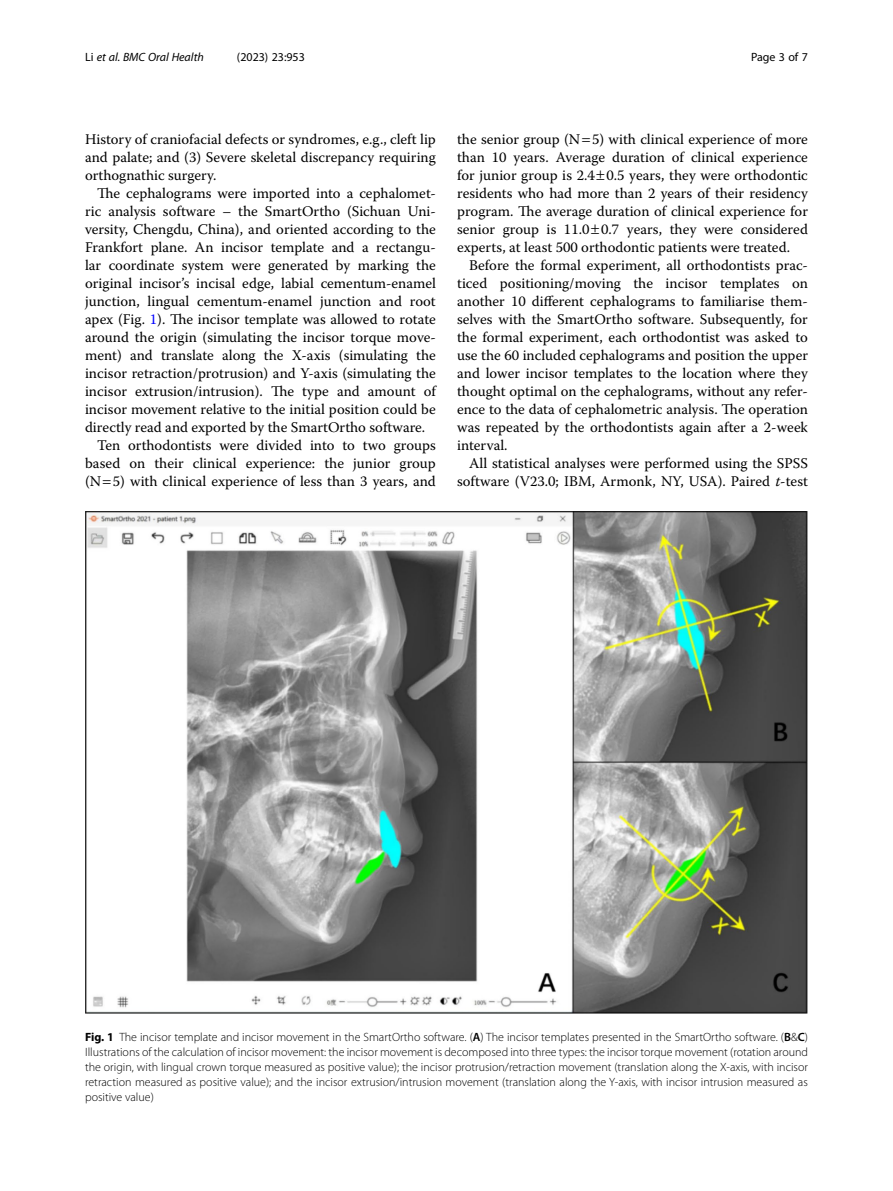
<style>
.page{position:relative;width:893px;height:1191px;background:#fff}
.page>*{position:absolute;margin:0;border:0;box-sizing:border-box;transform-origin:0 0}
.Body_Text_Indent{font:14.7px/18px "Warnock Pro";color:#000;text-align:justify}
.Figure_Caption{font:300 12px/15px "Myriad Pro";color:#000;text-align:justify}
.t1{font:italic 12px "Myriad Pro";color:#000}
.t2{font:12px "Myriad Pro";color:#000}
.s1{font-style:normal}
.s2{color:#00f}
.s3{font-style:italic}
.s4{font-weight:700}
.s5{font-weight:600}
</style>
<div class="page">
<img style="left:85px;top:512px;width:723px;height:502px">
<p class="t1" style="left:85px;top:50px;width:120px"><span class="s1">Li</span> et al. BMC Oral Health</p>
<p class="t2" style="left:237px;top:50px;width:70px">(2023) 23:953</p>
<p class="t2" style="left:751px;top:50px;width:58px">Page 3 of 7</p>
<p class="Body_Text_Indent" style="left:85px;top:130px;width:352px">History of craniofacial defects or syndromes, e.g., cleft lip and palate; and (3) Severe skeletal discrepancy requiring orthognathic surgery.</p>
<p class="Body_Text_Indent" style="left:85px;top:184px;width:352px;text-indent:12px">The cephalograms were imported into a cephalomet&shy;ric analysis software – the SmartOrtho (Sichuan Uni&shy;versity, Chengdu, China), and oriented according to the Frankfort plane. An incisor template and a rectangu&shy;lar coordinate system were generated by marking the original incisor’s incisal edge, labial cementum-enamel junction, lingual cementum-enamel junction and root apex (Fig. <span class="s2">1</span>). The incisor template was allowed to rotate around the origin (simulating the incisor torque move&shy;ment) and translate along the X-axis (simulating the incisor retraction/protrusion) and Y-axis (simulating the incisor extrusion/intrusion). The type and amount of incisor movement relative to the initial position could be directly read and exported by the SmartOrtho software.</p>
<p class="Body_Text_Indent" style="left:85px;top:436px;width:352px;text-indent:12px">Ten orthodontists were divided into to two groups based on their clinical experience: the junior group (N 5) with clinical experience of less than 3 years, and</p>
<p class="Body_Text_Indent" style="left:457px;top:130px;width:352px">the senior group (N 5) with clinical experience of more than 10 years. Average duration of clinical experience for junior group is 2.4 0.5 years, they were orthodontic residents who had more than 2 years of their residency program. The average duration of clinical experience for senior group is 11.0 0.7 years, they were considered experts, at least 500 orthodontic patients were treated.</p>
<p class="Body_Text_Indent" style="left:457px;top:256px;width:352px;text-indent:12px">Before the formal experiment, all orthodontists prac&shy;ticed positioning/moving the incisor templates on another 10 different cephalograms to familiarise them&shy;selves with the SmartOrtho software. Subsequently, for the formal experiment, each orthodontist was asked to use the 60 included cephalograms and position the upper and lower incisor templates to the location where they thought optimal on the cephalograms, without any refer&shy;ence to the data of cephalometric analysis. The operation was repeated by the orthodontists again after a 2-week interval.</p>
<p class="Body_Text_Indent" style="left:457px;top:454px;width:352px;text-align:right">All statistical analyses were performed using the SPSS software (V23.0; IBM, Armonk, NY, USA). Paired <span class="s3">t</span>-test</p>
<p class="Figure_Caption" style="left:85px;top:1029px;width:724px"><span class="s4">Fig. 1</span> The incisor template and incisor movement in the SmartOrtho software. (<span class="s5">A</span>) The incisor templates presented in the SmartOrtho software. (<span class="s5">B</span>&amp;<span class="s5">C</span>)<br>Illustrations of the calculation of incisor movement: the incisor movement is decomposed into three types: the incisor torque movement (rotation around the origin, with lingual crown torque measured as positive value); the incisor protrusion/retraction movement (translation along the X-axis, with incisor retraction measured as positive value); and the incisor extrusion/intrusion movement (translation along the Y-axis, with incisor intrusion measured as positive value)</p>
</div>
